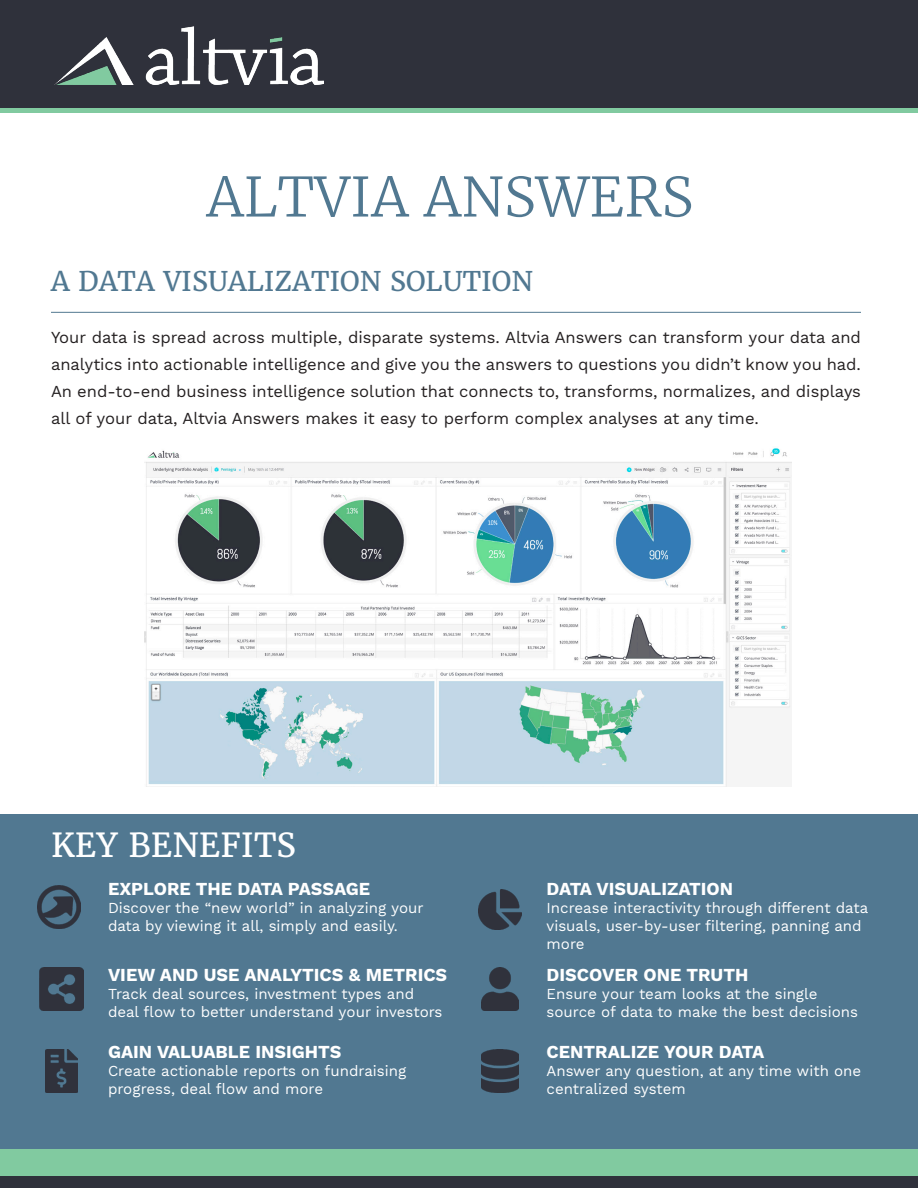
<style>
.page{position:relative;width:918px;height:1188px;background:#fff}
.page>*{position:absolute;margin:0;border:0;box-sizing:border-box;transform-origin:0 0}
.t1{font:300 54px "Merriweather";color:#517891}
.t2{font:33px "Merriweather";color:#fff}
.t3{font:27px "Merriweather";color:#517891}
.t4{font:700 18px "Work Sans";color:#fff}
.t5{font:16.5px/27px "Work Sans";color:#231f20;text-align:justify}
.t6{font:15px/18px "Work Sans";color:#fff}
</style>
<div class="page">
<div style="left:0;top:0;width:918px;height:108px;background:#2f313b"></div>
<img style="left:54px;top:26px;width:270px;height:59px">
<div style="left:0;top:1175px;width:918px;height:13px;background:#2f313b"></div>
<div style="left:0;top:1149px;width:918px;height:26px;background:#81caa0"></div>
<div style="left:0;top:108px;width:918px;height:5px;background:#81caa0"></div>
<hr style="left:51px;top:312px;width:810px;height:1px;background:#517891">
<div style="left:0;top:814px;width:918px;height:335px;background:#517891"></div>
<img style="left:478px;top:889px;width:44px;height:41px">
<img style="left:45px;top:1049px;width:33px;height:44px">
<img style="left:481px;top:968px;width:38px;height:43px">
<img style="left:40px;top:968px;width:43px;height:43px">
<img style="left:481px;top:1049px;width:38px;height:44px">
<img style="left:144px;top:448px;width:648px;height:339px">
<img style="left:38px;top:886px;width:43px;height:43px">
<p class="t1" style="left:207px;top:161px;width:488px">ALTVIA ANSWERS</p>
<p class="t3" style="left:51px;top:265px;width:483px">A DATA VISUALIZATION SOLUTION</p>
<p class="t5" style="left:51px;top:324px;width:812px">Your data is spread across multiple, disparate systems. Altvia Answers can transform your data and analytics into actionable intelligence and give you the answers to questions you didn’t know you had.<br>An end-to-end business intelligence solution that connects to, transforms, normalizes, and displays all of your data, Altvia Answers makes it easy to perform complex analyses at any time.</p>
<p class="t2" style="left:51px;top:825px;width:247px">KEY BENEFITS</p>
<p class="t4" style="left:108px;top:879px;width:264px">EXPLORE THE DATA PASSAGE</p>
<p class="t6" style="left:108px;top:900px;width:317px">Discover the “new world” in analyzing your data by viewing it all, simply and easily.</p>
<p class="t4" style="left:108px;top:965px;width:341px">VIEW AND USE ANALYTICS &amp; METRICS</p>
<p class="t6" style="left:108px;top:986px;width:308px">Track deal sources, investment types and</p>
<p class="t6" style="left:108px;top:1004px;width:336px">deal flow to better understand your investors</p>
<p class="t4" style="left:108px;top:1042px;width:235px">GAIN VALUABLE INSIGHTS</p>
<p class="t6" style="left:108px;top:1063px;width:300px">Create actionable reports on fundraising progress, deal flow and more</p>
<p class="t4" style="left:547px;top:879px;width:188px">DATA VISUALIZATION</p>
<p class="t6" style="left:547px;top:900px;width:323px">Increase interactivity through different data visuals, user-by-user filtering, panning and more</p>
<p class="t4" style="left:547px;top:964px;width:203px">DISCOVER ONE TRUTH</p>
<p class="t6" style="left:547px;top:986px;width:313px">Ensure your team looks at the single source of data to make the best decisions</p>
<p class="t4" style="left:547px;top:1042px;width:219px">CENTRALIZE YOUR DATA</p>
<p class="t6" style="left:547px;top:1063px;width:316px">Answer any question, at any time with one centralized system</p>
</div>
